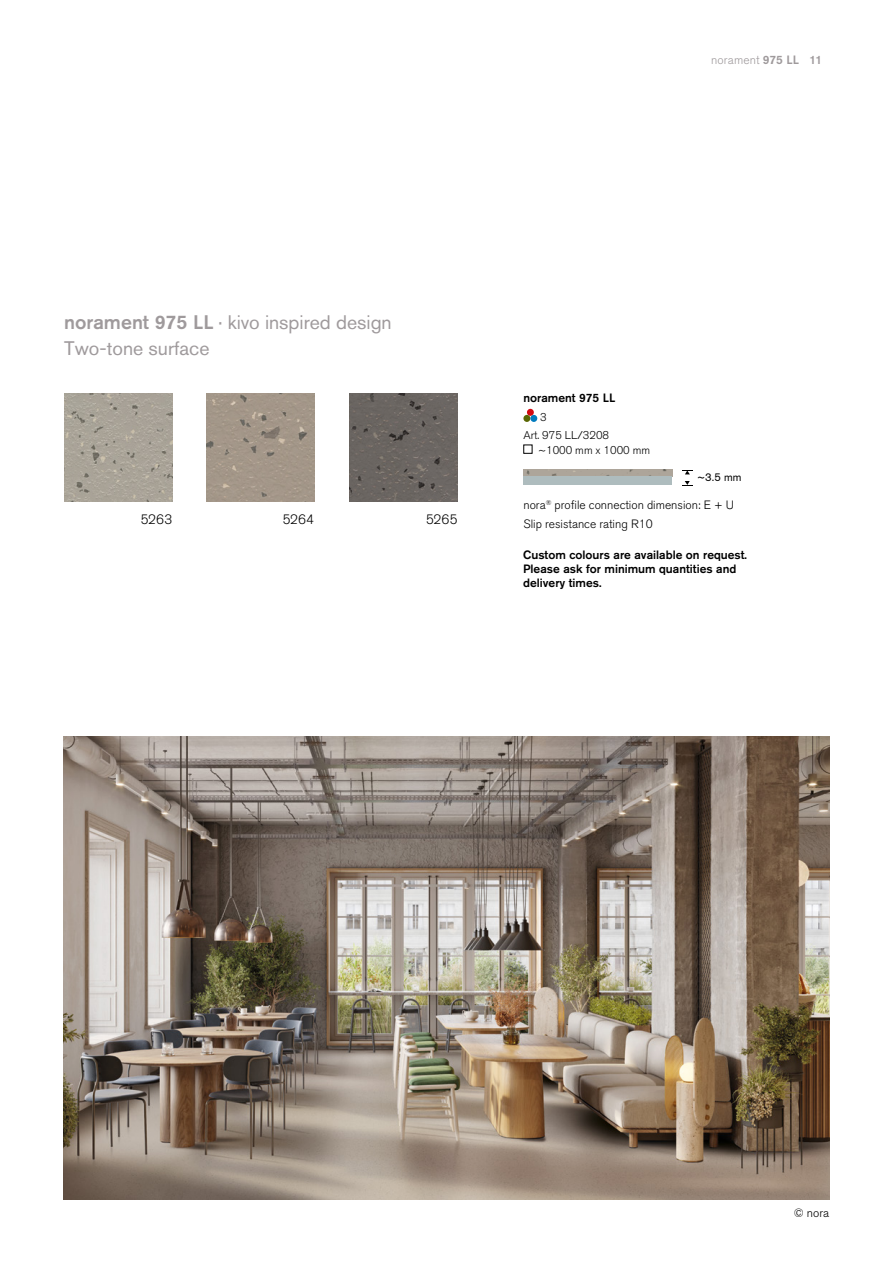
<style>
.page{position:relative;width:893px;height:1263px;background:#fff}
.page>*{position:absolute;margin:0;border:0;box-sizing:border-box;transform-origin:0 0}
.t1{font:19.5px/25.5px "Akzidenz Grotesk Pro";color:#9f9a9c}
.t2{font:300 13.5px "Akzidenz Grotesk Pro";letter-spacing:.005em;color:#000}
.t3{font:500 12px/14.2px "Akzidenz Grotesk Pro";color:#000}
.t4{font:300 12px/18.5px "Akzidenz Grotesk Pro";color:#000}
.t5{font:300 12px "Akzidenz Grotesk Pro";letter-spacing:.015em;color:#9f9a9c}
.t6{font:300 11.25px/18.5px "Akzidenz Grotesk Pro";color:#000}
.t7{font:11.25px "Akzidenz Grotesk Pro";color:#000}
.s1{font-weight:500}
</style>
<div class="page">
<img style="left:349px;top:393px;width:108px;height:108px">
<img style="left:207px;top:393px;width:108px;height:108px">
<img style="left:64px;top:393px;width:108px;height:108px">
<img style="left:523px;top:470px;width:149px;height:6px">
<div style="left:523px;top:476px;width:149px;height:9px;background:#aebcbe"></div>
<svg style="left:682px;top:481px;width:11px;height:5px"></svg>
<svg style="left:682px;top:470px;width:11px;height:4px"></svg>
<img style="left:64px;top:736px;width:765px;height:463px">
<div style="left:527px;top:409px;width:7px;height:7px;background:#d20a11;border-radius:50%"></div>
<div style="left:523px;top:415px;width:7px;height:7px;background:#5a6703;border-radius:50%"></div>
<div style="left:530px;top:415px;width:7px;height:7px;background:#007bbe;border-radius:50%"></div>
<svg style="left:523px;top:444px;width:10px;height:10px"></svg>
<p class="t5" style="left:711px;top:52px;width:112px">norament <span class="s1">975 LL 11</span></p>
<h1 class="t1" style="left:64px;top:310px;width:329px"><span class="s1">norament 975 LL</span> · kivo inspired design<br>Two-tone surface</h1>
<p class="t2" style="left:141px;top:511px;width:33px">5263</p>
<p class="t2" style="left:283px;top:511px;width:33px">5264</p>
<p class="t2" style="left:426px;top:511px;width:33px">5265</p>
<p class="t3" style="left:523px;top:391px;width:93px">norament 975 LL</p>
<p class="t6" style="left:523px;top:408px;width:87px;text-indent:17px">3<br>Art. 975 LL/3208</p>
<p class="t6" style="left:538px;top:440px;width:114px">~1000 mm x 1000 mm</p>
<p class="t7" style="left:697px;top:470px;width:46px">~3.5 mm</p>
<p class="t4" style="left:523px;top:496px;width:212px">nora<sup>®</sup> profile connection dimension: E + U<br>Slip resistance rating R10</p>
<p class="t3" style="left:523px;top:547px;width:225px">Custom colours are available on request.<br>Please ask for minimum quantities and delivery times.</p>
<p class="t4" style="left:794px;top:1203px;width:37px">© nora</p>
</div>
